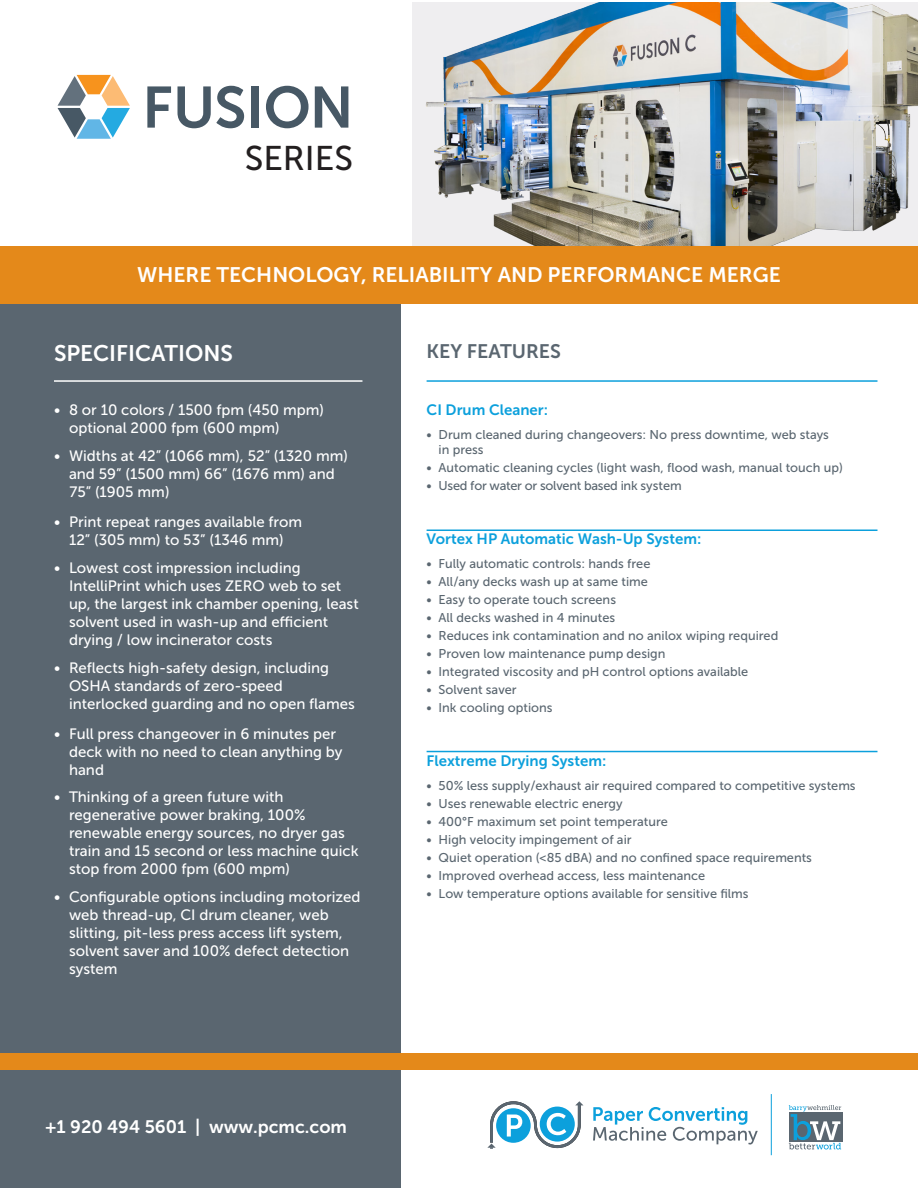
<style>
.page{position:relative;width:918px;height:1188px;background:#fff}
.page>*{position:absolute;margin:0;border:0;box-sizing:border-box;transform-origin:0 0}
.t1{font:58.05px "Museo Sans 700";letter-spacing:-.015em;color:#475865}
.t2{font:34.2px "Museo Sans 500";color:#231f20}
.Paragraph_Text{font:22.5px "Museo Sans 700";color:#fff}
.t3{font:21px "Museo Sans 700";color:#fff}
.Paragraph_Text-2{font:19.5px "Museo Sans 700";color:#5a6670}
.t4{font:18px "Museo Sans 700";color:#fff}
.Key_Features{font:15px/18px "Museo Sans 500";color:#fff}
.t5{font:15px "Museo Sans 700";color:#0ca0dc}
.Paragraph_Bullets{font:12.75px/15.3px "Museo Sans 500";color:#5a6670}
.Paragraph_Bullets-2{font:12.75px "Museo Sans 500";letter-spacing:-.02em;color:#5a6670}
</style>
<div class="page">
<svg style="left:58px;top:75px;width:72px;height:64px"></svg>
<div style="left:0;top:270px;width:401px;height:918px;background:#5a6670"></div>
<div style="left:0;top:1053px;width:918px;height:17px;background:#e4891a"></div>
<hr style="left:54px;top:380px;width:308px;height:2px;background:#fff">
<img style="left:412px;top:2px;width:506px;height:244px">
<div style="left:0;top:246px;width:918px;height:57px;background:#e4891a"></div>
<hr style="left:427px;top:380px;width:451px;height:2px;background:#0ca0dc">
<hr style="left:427px;top:530px;width:451px;height:1px;background:#0ca0dc">
<hr style="left:427px;top:751px;width:451px;height:1px;background:#0ca0dc">
<svg style="left:593px;top:1107px;width:165px;height:38px"></svg>
<svg style="left:487px;top:1101px;width:96px;height:48px"></svg>
<div style="left:789px;top:1112px;width:53px;height:30px;background:#5a6670"></div>
<svg style="left:789px;top:1105px;width:52px;height:44px"></svg>
<hr style="left:771px;top:1094px;width:1px;height:61px;background:#0ca0dc">
<p class="t1" style="left:142px;top:75px;width:213px">FUSION</p>
<p class="t2" style="left:245px;top:139px;width:110px">SERIES</p>
<p class="t3" style="left:137px;top:263px;width:645px">WHERE TECHNOLOGY, RELIABILITY AND PERFORMANCE MERGE</p>
<p class="Paragraph_Text" style="left:54px;top:341px;width:181px">SPECIFICATIONS</p>
<p class="Key_Features" style="left:69px;top:401px;width:257px;text-indent:-15px">• 8 or 10 colors / 1500 fpm (450 mpm) optional 2000 fpm (600 mpm)</p>
<p class="Key_Features" style="left:69px;top:446px;width:281px;text-indent:-15px">• Widths at 42” (1066 mm), 52” (1320 mm) and 59” (1500 mm) 66” (1676 mm) and<br>75” (1905 mm)</p>
<p class="Key_Features" style="left:54px;top:513px;width:250px;text-align:center">• Print repeat ranges available from<br>12” (305 mm) to 53” (1346 mm)</p>
<p class="Key_Features" style="left:69px;top:559px;width:291px;text-indent:-15px">• Lowest cost impression including IntelliPrint which uses ZERO web to set up, the largest ink chamber opening, least solvent used in wash-up and efficient drying / low incinerator costs</p>
<p class="Key_Features" style="left:69px;top:659px;width:287px;text-indent:-15px">• Reflects high-safety design, including<br>OSHA standards of zero-speed interlocked guarding and no open flames</p>
<p class="Key_Features" style="left:69px;top:726px;width:275px;text-indent:-15px">• Full press changeover in 6 minutes per deck with no need to clean anything by hand</p>
<p class="Key_Features" style="left:69px;top:788px;width:291px;text-indent:-15px">• Thinking of a green future with regenerative power braking, 100% renewable energy sources, no dryer gas train and 15 second or less machine quick stop from 2000 fpm (600 mpm)</p>
<p class="Key_Features" style="left:69px;top:888px;width:293px;text-indent:-15px">• Configurable options including motorized web thread-up, CI drum cleaner, web slitting, pit-less press access lift system, solvent saver and 100% defect detection system</p>
<p class="t4" style="left:45px;top:1116px;width:303px">+1 920 494 5601 | www.pcmc.com</p>
<p class="Paragraph_Text-2" style="left:427px;top:341px;width:136px">KEY FEATURES</p>
<p class="t5" style="left:427px;top:401px;width:123px">CI Drum Cleaner:</p>
<p class="Paragraph_Bullets" style="left:439px;top:427px;width:392px;text-indent:-12px">• Drum cleaned during changeovers: No press downtime, web stays in press</p>
<p class="Paragraph_Bullets" style="left:427px;top:460px;width:418px">• Automatic cleaning cycles (light wash, flood wash, manual touch up)</p>
<p class="Paragraph_Bullets-2" style="left:427px;top:479px;width:257px">• Used for water or solvent based ink system</p>
<p class="t5" style="left:427px;top:531px;width:276px">Vortex HP Automatic Wash-Up System:</p>
<p class="Paragraph_Bullets" style="left:427px;top:556px;width:225px">• Fully automatic controls: hands free</p>
<p class="Paragraph_Bullets" style="left:427px;top:574px;width:223px">• All/any decks wash up at same time</p>
<p class="Paragraph_Bullets" style="left:427px;top:592px;width:191px">• Easy to operate touch screens</p>
<p class="Paragraph_Bullets" style="left:427px;top:610px;width:190px">• All decks washed in 4 minutes</p>
<p class="Paragraph_Bullets" style="left:427px;top:628px;width:353px">• Reduces ink contamination and no anilox wiping required</p>
<p class="Paragraph_Bullets" style="left:427px;top:646px;width:240px">• Proven low maintenance pump design</p>
<p class="Paragraph_Bullets" style="left:427px;top:664px;width:323px">• Integrated viscosity and pH control options available</p>
<p class="Paragraph_Bullets" style="left:427px;top:682px;width:92px">• Solvent saver</p>
<p class="Paragraph_Bullets" style="left:427px;top:700px;width:128px">• Ink cooling options</p>
<p class="t5" style="left:427px;top:753px;width:181px">Flextreme Drying System:</p>
<p class="Paragraph_Bullets" style="left:427px;top:778px;width:431px">• 50% less supply/exhaust air required compared to competitive systems</p>
<p class="Paragraph_Bullets" style="left:427px;top:796px;width:198px">• Uses renewable electric energy</p>
<p class="Paragraph_Bullets" style="left:427px;top:814px;width:243px">• 400°F maximum set point temperature</p>
<p class="Paragraph_Bullets" style="left:427px;top:832px;width:207px">• High velocity impingement of air</p>
<p class="Paragraph_Bullets" style="left:427px;top:850px;width:387px">• Quiet operation (&lt;85 dBA) and no confined space requirements</p>
<p class="Paragraph_Bullets" style="left:427px;top:868px;width:280px">• Improved overhead access, less maintenance</p>
<p class="Paragraph_Bullets" style="left:427px;top:886px;width:324px">• Low temperature options available for sensitive films</p>
</div>
